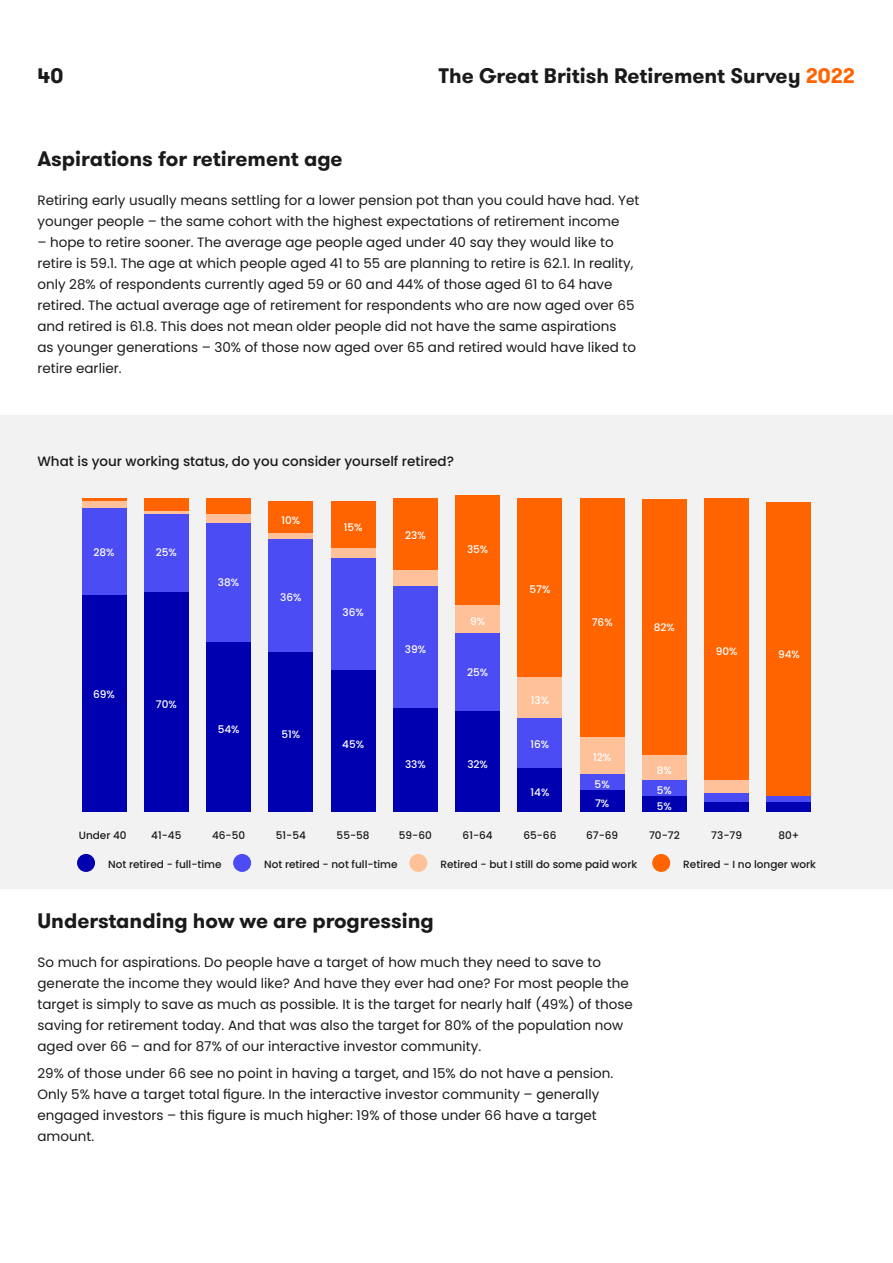
<style>
.page{position:relative;width:893px;height:1263px;background:#fff}
.page>*{position:absolute;margin:0;border:0;box-sizing:border-box;transform-origin:0 0}
.t1{font:700 21px "GT Walsheim";color:#1a1a1a}
.t2{font:13.5px/21px "Poppins";color:#1a1a1a}
.t3{font:500 13.5px "Poppins";color:#1a1a1a}
.t4{font:500 10.5px "Poppins";color:#1a1a1a}
.t5{font:500 10.5px/20.4px "Poppins";color:#fff}
.s1{color:#ff6400}
</style>
<div class="page">
<div style="left:0;top:415px;width:893px;height:473px;background:#f2f2f2"></div>
<svg style="left:82px;top:498px;width:44px;height:4px"></svg>
<div style="left:144px;top:498px;width:45px;height:13px;background:#ff6400"></div>
<div style="left:206px;top:498px;width:45px;height:16px;background:#ff6400"></div>
<div style="left:268px;top:502px;width:45px;height:31px;background:#ff6400"></div>
<div style="left:331px;top:502px;width:44px;height:47px;background:#ff6400"></div>
<div style="left:393px;top:498px;width:45px;height:73px;background:#ff6400"></div>
<div style="left:455px;top:495px;width:45px;height:110px;background:#ff6400"></div>
<div style="left:517px;top:498px;width:45px;height:179px;background:#ff6400"></div>
<div style="left:580px;top:498px;width:44px;height:239px;background:#ff6400"></div>
<div style="left:642px;top:498px;width:45px;height:257px;background:#ff6400"></div>
<div style="left:704px;top:498px;width:45px;height:283px;background:#ff6400"></div>
<div style="left:766px;top:502px;width:45px;height:294px;background:#ff6400"></div>
<div style="left:82px;top:502px;width:44px;height:6px;background:#ffc199"></div>
<hr style="left:144px;top:511px;width:45px;height:3px;background:#ffc199">
<div style="left:206px;top:514px;width:45px;height:10px;background:#ffc199"></div>
<div style="left:268px;top:533px;width:45px;height:6px;background:#ffc199"></div>
<div style="left:331px;top:549px;width:44px;height:9px;background:#ffc199"></div>
<div style="left:393px;top:571px;width:45px;height:15px;background:#ffc199"></div>
<div style="left:455px;top:605px;width:45px;height:28px;background:#ffc199"></div>
<div style="left:517px;top:677px;width:45px;height:41px;background:#ffc199"></div>
<div style="left:580px;top:737px;width:44px;height:37px;background:#ffc199"></div>
<div style="left:642px;top:755px;width:45px;height:26px;background:#ffc199"></div>
<div style="left:704px;top:781px;width:45px;height:12px;background:#ffc199"></div>
<div style="left:82px;top:508px;width:44px;height:88px;background:#4c4cf4"></div>
<div style="left:144px;top:514px;width:45px;height:79px;background:#4c4cf4"></div>
<div style="left:206px;top:524px;width:45px;height:119px;background:#4c4cf4"></div>
<div style="left:268px;top:539px;width:45px;height:113px;background:#4c4cf4"></div>
<div style="left:331px;top:558px;width:44px;height:113px;background:#4c4cf4"></div>
<div style="left:393px;top:586px;width:45px;height:122px;background:#4c4cf4"></div>
<div style="left:455px;top:633px;width:45px;height:79px;background:#4c4cf4"></div>
<div style="left:517px;top:718px;width:45px;height:50px;background:#4c4cf4"></div>
<div style="left:580px;top:774px;width:44px;height:16px;background:#4c4cf4"></div>
<div style="left:642px;top:781px;width:45px;height:15px;background:#4c4cf4"></div>
<div style="left:704px;top:793px;width:45px;height:9px;background:#4c4cf4"></div>
<div style="left:766px;top:796px;width:45px;height:6px;background:#4c4cf4"></div>
<div style="left:82px;top:596px;width:44px;height:216px;background:#0000b0"></div>
<div style="left:144px;top:593px;width:45px;height:219px;background:#0000b0"></div>
<div style="left:206px;top:643px;width:45px;height:169px;background:#0000b0"></div>
<div style="left:268px;top:652px;width:45px;height:160px;background:#0000b0"></div>
<div style="left:331px;top:671px;width:44px;height:141px;background:#0000b0"></div>
<div style="left:393px;top:708px;width:45px;height:104px;background:#0000b0"></div>
<div style="left:455px;top:712px;width:45px;height:100px;background:#0000b0"></div>
<div style="left:517px;top:768px;width:45px;height:44px;background:#0000b0"></div>
<div style="left:580px;top:790px;width:44px;height:22px;background:#0000b0"></div>
<div style="left:642px;top:796px;width:45px;height:16px;background:#0000b0"></div>
<div style="left:704px;top:802px;width:45px;height:10px;background:#0000b0"></div>
<div style="left:766px;top:802px;width:45px;height:10px;background:#0000b0"></div>
<div style="left:77px;top:854px;width:18px;height:18px;background:#0000b0;border-radius:50%"></div>
<div style="left:233px;top:854px;width:18px;height:18px;background:#4c4cf4;border-radius:50%"></div>
<div style="left:409px;top:854px;width:18px;height:18px;background:#ffc199;border-radius:50%"></div>
<div style="left:652px;top:854px;width:18px;height:18px;background:#ff6400;border-radius:50%"></div>
<h1 class="t1" style="left:38px;top:62px;width:27px">40</h1>
<h1 class="t1" style="left:439px;top:62px;width:418px">The Great British Retirement Survey <span class="s1">2022</span></h1>
<h1 class="t1" style="left:38px;top:145px;width:307px">Aspirations for retirement age</h1>
<p class="t2" style="left:38px;top:190px;width:603px">Retiring early usually means settling for a lower pension pot than you could have had. Yet younger people – the same cohort with the highest expectations of retirement income</p>
<p class="t2" style="left:38px;top:232px;width:600px">– hope to retire sooner. The average age people aged under 40 say they would like to retire is 59.1. The age at which people aged 41 to 55 are planning to retire is 62.1. In reality, only 28% of respondents currently aged 59 or 60 and 44% of those aged 61 to 64 have retired. The actual average age of retirement for respondents who are now aged over 65 and retired is 61.8. This does not mean older people did not have the same aspirations<br>as younger generations – 30% of those now aged over 65 and retired would have liked to retire earlier.</p>
<p class="t3" style="left:38px;top:453px;width:418px">What is your working status, do you consider yourself retired?</p>
<p class="t5" style="left:94px;top:542px;width:23px">28%</p>
<p class="t5" style="left:156px;top:542px;width:23px">25%</p>
<p class="t5" style="left:93px;top:684px;width:23px">69%</p>
<p class="t5" style="left:156px;top:694px;width:22px">70%</p>
<p class="t5" style="left:218px;top:572px;width:23px">38%</p>
<p class="t5" style="left:282px;top:511px;width:20px">10%</p>
<p class="t5" style="left:280px;top:587px;width:23px">36%</p>
<p class="t5" style="left:344px;top:517px;width:20px">15%</p>
<p class="t5" style="left:342px;top:602px;width:23px">36%</p>
<p class="t5" style="left:218px;top:719px;width:23px">54%</p>
<p class="t5" style="left:282px;top:724px;width:20px">51%</p>
<p class="t5" style="left:342px;top:734px;width:23px">45%</p>
<p class="t5" style="left:405px;top:525px;width:22px">23%</p>
<p class="t5" style="left:405px;top:639px;width:23px">39%</p>
<p class="t5" style="left:467px;top:540px;width:23px">35%</p>
<p class="t5" style="left:470px;top:611px;width:17px">9%</p>
<p class="t5" style="left:467px;top:663px;width:23px">25%</p>
<p class="t5" style="left:405px;top:754px;width:22px">33%</p>
<p class="t5" style="left:467px;top:754px;width:22px">32%</p>
<p class="t5" style="left:529px;top:579px;width:22px">57%</p>
<p class="t5" style="left:531px;top:690px;width:20px">13%</p>
<p class="t5" style="left:531px;top:734px;width:20px">16%</p>
<p class="t5" style="left:530px;top:782px;width:20px">14%</p>
<p class="t5" style="left:592px;top:612px;width:22px">76%</p>
<p class="t5" style="left:593px;top:747px;width:20px">12%</p>
<p class="t5" style="left:595px;top:775px;width:17px;line-height:18.6px">5%<br>7%</p>
<p class="t5" style="left:654px;top:617px;width:23px">82%</p>
<p class="t5" style="left:716px;top:641px;width:23px">90%</p>
<p class="t5" style="left:778px;top:644px;width:23px">94%</p>
<p class="t5" style="left:657px;top:760px;width:17px">8%<br>5%</p>
<p class="t5" style="left:657px;top:796px;width:17px">5%</p>
<p class="t4" style="left:79px;top:829px;width:49px">Under 40</p>
<p class="t4" style="left:151px;top:829px;width:32px">41-45</p>
<p class="t4" style="left:212px;top:829px;width:35px">46-50</p>
<p class="t4" style="left:276px;top:829px;width:32px">51-54</p>
<p class="t4" style="left:337px;top:829px;width:34px">55-58</p>
<p class="t4" style="left:399px;top:829px;width:34px">59-60</p>
<p class="t4" style="left:463px;top:829px;width:32px">61-64</p>
<p class="t4" style="left:523px;top:829px;width:35px">65-66</p>
<p class="t4" style="left:586px;top:829px;width:34px">67-69</p>
<p class="t4" style="left:649px;top:829px;width:32px">70-72</p>
<p class="t4" style="left:711px;top:829px;width:32px">73-79</p>
<p class="t4" style="left:778px;top:829px;width:22px">80+</p>
<p class="t4" style="left:108px;top:859px;width:115px">Not retired - full-time</p>
<p class="t4" style="left:264px;top:859px;width:135px">Not retired - not full-time</p>
<p class="t4" style="left:440px;top:859px;width:198px">Retired - but I still do some paid work</p>
<p class="t4" style="left:683px;top:859px;width:134px">Retired - I no longer work</p>
<h1 class="t1" style="left:38px;top:907px;width:398px">Understanding how we are progressing</h1>
<p class="t2" style="left:38px;top:951px;width:597px">So much for aspirations. Do people have a target of how much they need to save to generate the income they would like? And have they ever had one? For most people the target is simply to save as much as possible. It is the target for nearly half (49%) of those saving for retirement today. And that was also the target for 80% of the population now aged over 66 – and for 87% of our interactive investor community.</p>
<p class="t2" style="left:38px;top:1062px;width:577px">29% of those under 66 see no point in having a target, and 15% do not have a pension.<br>Only 5% have a target total figure. In the interactive investor community – generally engaged investors – this figure is much higher: 19% of those under 66 have a target amount.</p>
</div>
